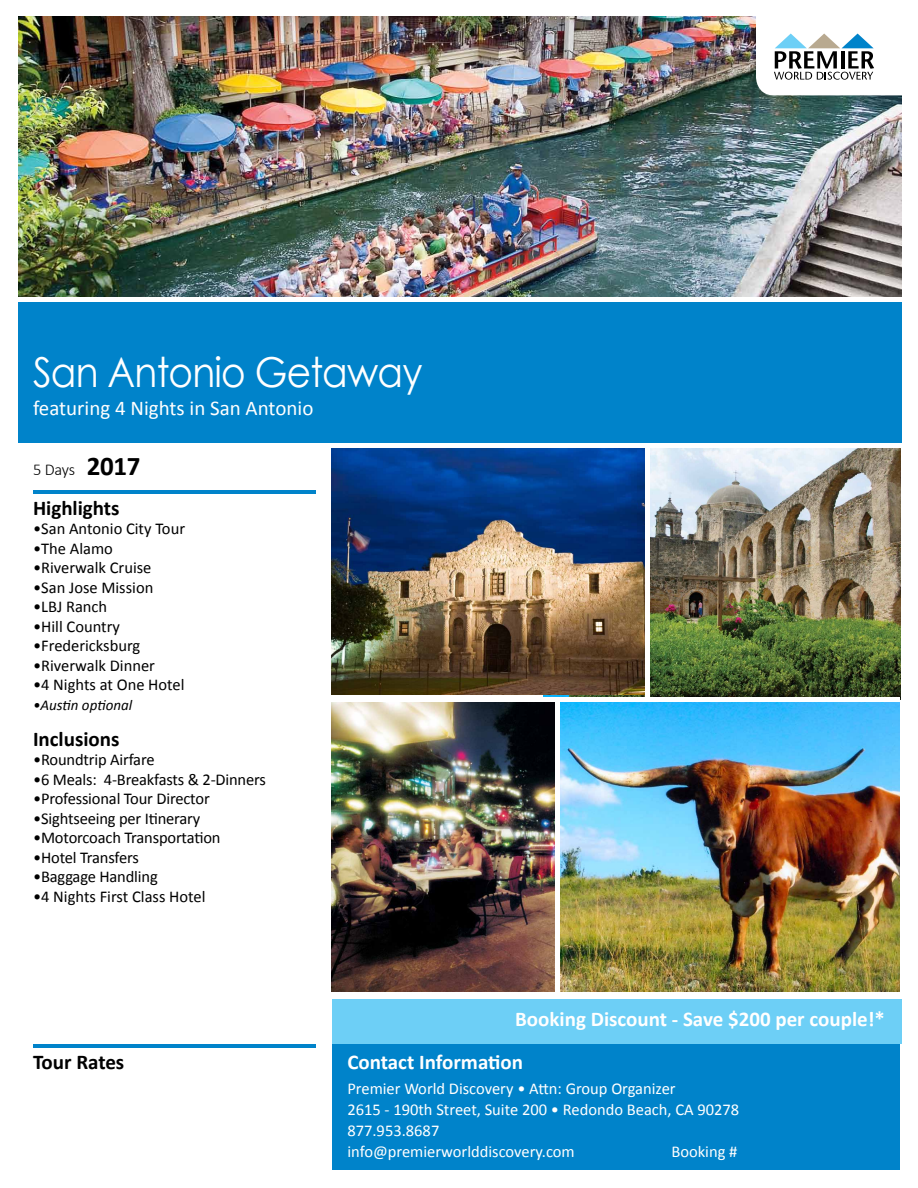
<style>
.page{position:relative;width:918px;height:1188px;background:#fff}
.page>*{position:absolute;margin:0;border:0;box-sizing:border-box;transform-origin:0 0}
.t1{font:41.25px "Century Gothic";letter-spacing:-.02em;color:#fff;scale:.91 1}
.t2{font:700 21px "Calibri";color:#fff}
.t3{font:700 21px "Calibri";color:#000}
.t4{font:21px "Calibri";color:#fff}
.t5{font:16.5px "Calibri";letter-spacing:-.01em;color:#000}
.t6{font:16.5px/21px "Calibri";color:#fff}
.t7{font:300 16.5px "Calibri";color:#000}
.t8{font:italic 15px "Calibri";color:#000}
.s1{font-weight:700;font-size:27px}
</style>
<div class="page">
<div style="left:332px;top:1044px;width:568px;height:126px;background:#0083ca"></div>
<img style="left:18px;top:16px;width:884px;height:281px">
<img style="left:543px;top:695px;width:357px;height:296px">
<img style="left:331px;top:702px;width:225px;height:289px">
<img style="left:569px;top:448px;width:332px;height:252px">
<img style="left:331px;top:448px;width:315px;height:247px">
<hr style="left:556px;top:697px;width:4px;height:294px;background:#fff">
<hr style="left:646px;top:447px;width:4px;height:252px;background:#fff">
<div style="left:332px;top:1000px;width:570px;height:44px;background:#6dcff6"></div>
<hr style="left:33px;top:490px;width:283px;height:4px;background:#0083ca">
<div style="left:331px;top:697px;width:569px;height:5px;background:#fff"></div>
<div style="left:18px;top:301px;width:883px;height:144px;background:#0083ca"></div>
<svg style="left:756px;top:16px;width:146px;height:79px"></svg>
<hr style="left:0;top:443px;width:918px;height:4px;background:#fff">
<div style="left:18px;top:297px;width:900px;height:5px;background:#fff"></div>
<hr style="left:33px;top:1044px;width:283px;height:4px;background:#0083ca">
<h1 class="t1" style="left:33px;top:343px;width:430px">San Antonio Getaway</h1>
<p class="t4" style="left:33px;top:395px;width:282px">featuring 4 Nights in San Antonio</p>
<p class="t7" style="left:33px;top:459px;width:109px">5 Days <span class="s1">2017</span></p>
<p class="t3" style="left:33px;top:494px;width:88px">Highlights</p>
<p class="t5" style="left:33px;top:518px;width:154px">•San Antonio City Tour</p>
<p class="t5" style="left:33px;top:538px;width:81px">•The Alamo</p>
<p class="t5" style="left:33px;top:557px;width:120px">•Riverwalk Cruise</p>
<p class="t5" style="left:33px;top:577px;width:122px">•San Jose Mission</p>
<p class="t5" style="left:33px;top:596px;width:76px">•LBJ Ranch</p>
<p class="t5" style="left:33px;top:616px;width:89px">•Hill Country</p>
<p class="t5" style="left:33px;top:635px;width:109px">•Fredericksburg</p>
<p class="t5" style="left:33px;top:655px;width:124px">•Riverwalk Dinner</p>
<p class="t5" style="left:33px;top:674px;width:153px">•4 Nights at One Hotel</p>
<p class="t8" style="left:33px;top:694px;width:101px">•Austin optional</p>
<p class="t3" style="left:33px;top:725px;width:88px">Inclusions</p>
<p class="t5" style="left:33px;top:749px;width:123px">•Roundtrip Airfare</p>
<p class="t5" style="left:33px;top:769px;width:234px">•6 Meals: 4-Breakfasts &amp; 2-Dinners</p>
<p class="t5" style="left:33px;top:788px;width:178px">•Professional Tour Director</p>
<p class="t5" style="left:33px;top:808px;width:169px">•Sightseeing per Itinerary</p>
<p class="t5" style="left:33px;top:827px;width:189px">•Motorcoach Transportation</p>
<p class="t5" style="left:33px;top:847px;width:107px">•Hotel Transfers</p>
<p class="t5" style="left:33px;top:866px;width:126px">•Baggage Handling</p>
<p class="t5" style="left:33px;top:886px;width:174px">•4 Nights First Class Hotel</p>
<p class="t2" style="left:515px;top:1005px;width:371px">Booking Discount - Save $200 per couple!*</p>
<p class="t3" style="left:33px;top:1048px;width:93px">Tour Rates</p>
<p class="t2" style="left:347px;top:1048px;width:177px">Contact Information</p>
<p class="t6" style="left:347px;top:1078px;width:393px">Premier World Discovery • Attn: Group Organizer<br>2615 - 190th Street, Suite 200 • Redondo Beach, CA 90278<br>877.953.8687<br>info@premierworlddiscovery.com</p>
<p class="t6" style="left:671px;top:1141px;width:68px">Booking #</p>
</div>
